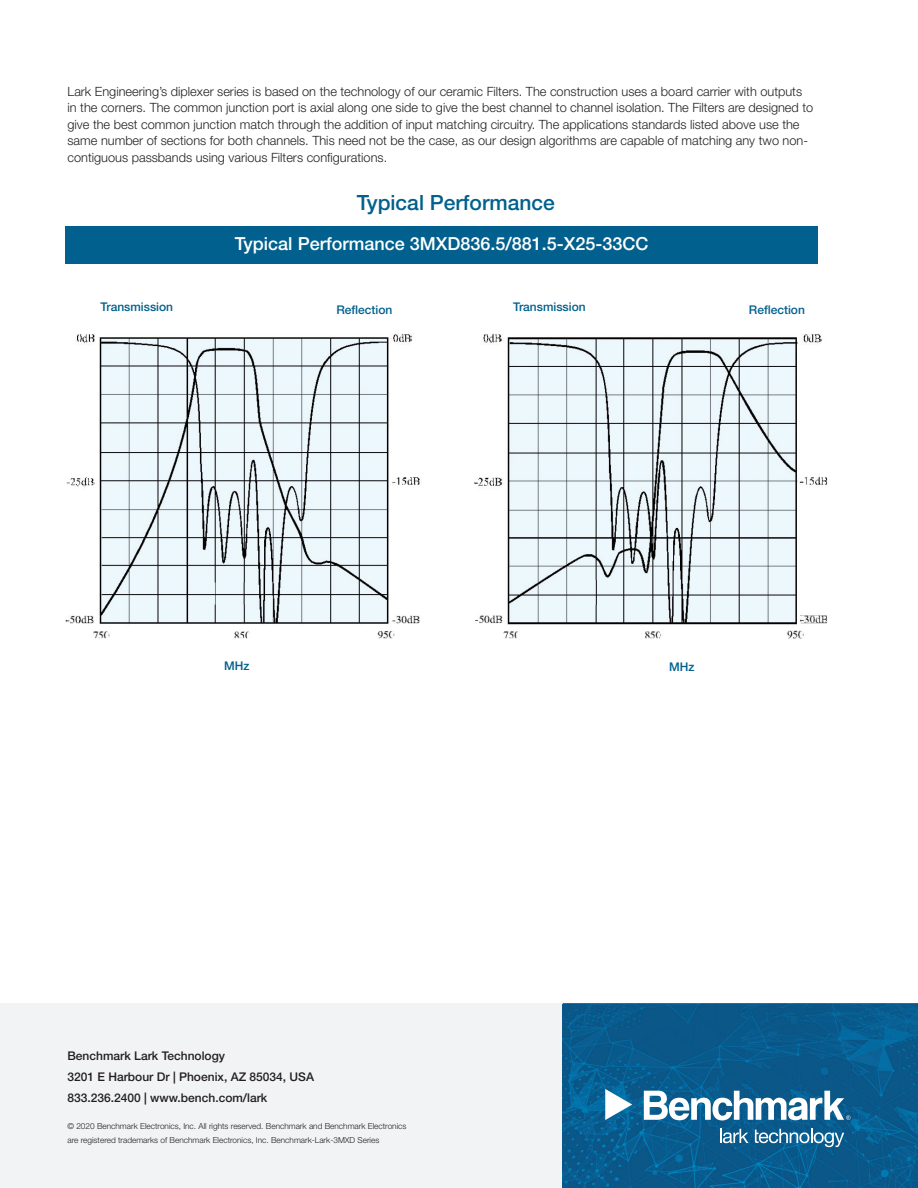
<style>
.page{position:relative;width:918px;height:1188px;background:#fff}
.page>*{position:absolute;margin:0;border:0;box-sizing:border-box;transform-origin:0 0}
.Subhead_-_Blue{font:500 21px "Helvetica Neue LT Std";color:#01608d}
.Sub-Subhead_-_Blue{font:500 18px "Helvetica Neue LT Std";color:#fff}
.Body_copy{font:300 12.75px/16.5px "Helvetica Neue LT Std";color:#231f20}
.Company_Information{font:500 12px/21px "Helvetica Neue LT Std";color:#231f20}
.Subhead_-_Blue-2{font:500 12px "Helvetica Neue LT Std";color:#01608d}
.Legal_Copy{font:300 8.25px/13.5px "Helvetica Neue LT Std";color:#231f20}
</style>
<div class="page">
<img style="left:562px;top:1003px;width:356px;height:185px">
<svg style="left:605px;top:1089px;width:27px;height:31px"></svg>
<svg style="left:720px;top:1129px;width:28px;height:14px"></svg>
<svg style="left:755px;top:1129px;width:89px;height:18px;background:#4b88ad"></svg>
<svg style="left:644px;top:1091px;width:206px;height:29px"></svg>
<div style="left:0;top:1003px;width:562px;height:185px;background:#f2f3f4"></div>
<img style="left:65px;top:333px;width:763px;height:306px">
<div style="left:65px;top:226px;width:753px;height:38px;background:#01608d"></div>
<p class="Body_copy" style="left:68px;top:82px;width:747px">Lark Engineering’s diplexer series is based on the technology of our ceramic Filters. The construction uses a board carrier with outputs in the corners. The common junction port is axial along one side to give the best channel to channel isolation. The Filters are designed to give the best common junction match through the addition of input matching circuitry. The applications standards listed above use the same number of sections for both channels. This need not be the case, as our design algorithms are capable of matching any two non&shy;contiguous passbands using various Filters configurations.</p>
<p class="Subhead_-_Blue" style="left:357px;top:190px;width:200px">Typical Performance</p>
<p class="Sub-Subhead_-_Blue" style="left:235px;top:233px;width:415px">Typical Performance 3MXD836.5/881.5-X25-33CC</p>
<p class="Subhead_-_Blue-2" style="left:100px;top:299px;width:74px">Transmission</p>
<p class="Subhead_-_Blue-2" style="left:336px;top:302px;width:58px">Reflection</p>
<p class="Subhead_-_Blue-2" style="left:513px;top:299px;width:74px">Transmission</p>
<p class="Subhead_-_Blue-2" style="left:749px;top:302px;width:58px">Reflection</p>
<p class="Subhead_-_Blue-2" style="left:224px;top:658px;width:27px">MHz</p>
<p class="Subhead_-_Blue-2" style="left:669px;top:659px;width:27px">MHz</p>
<p class="Company_Information" style="left:68px;top:1045px;width:248px">Benchmark Lark Technology<br>3201 E Harbour Dr | Phoenix, AZ 85034, USA<br>833.236.2400 | www.bench.com/lark</p>
<p class="Legal_Copy" style="left:68px;top:1119px;width:341px">© 2020 Benchmark Electronics, Inc. All rights reserved. Benchmark and Benchmark Electronics are registered trademarks of Benchmark Electronics, Inc. Benchmark-Lark-3MXD Series</p>
</div>
